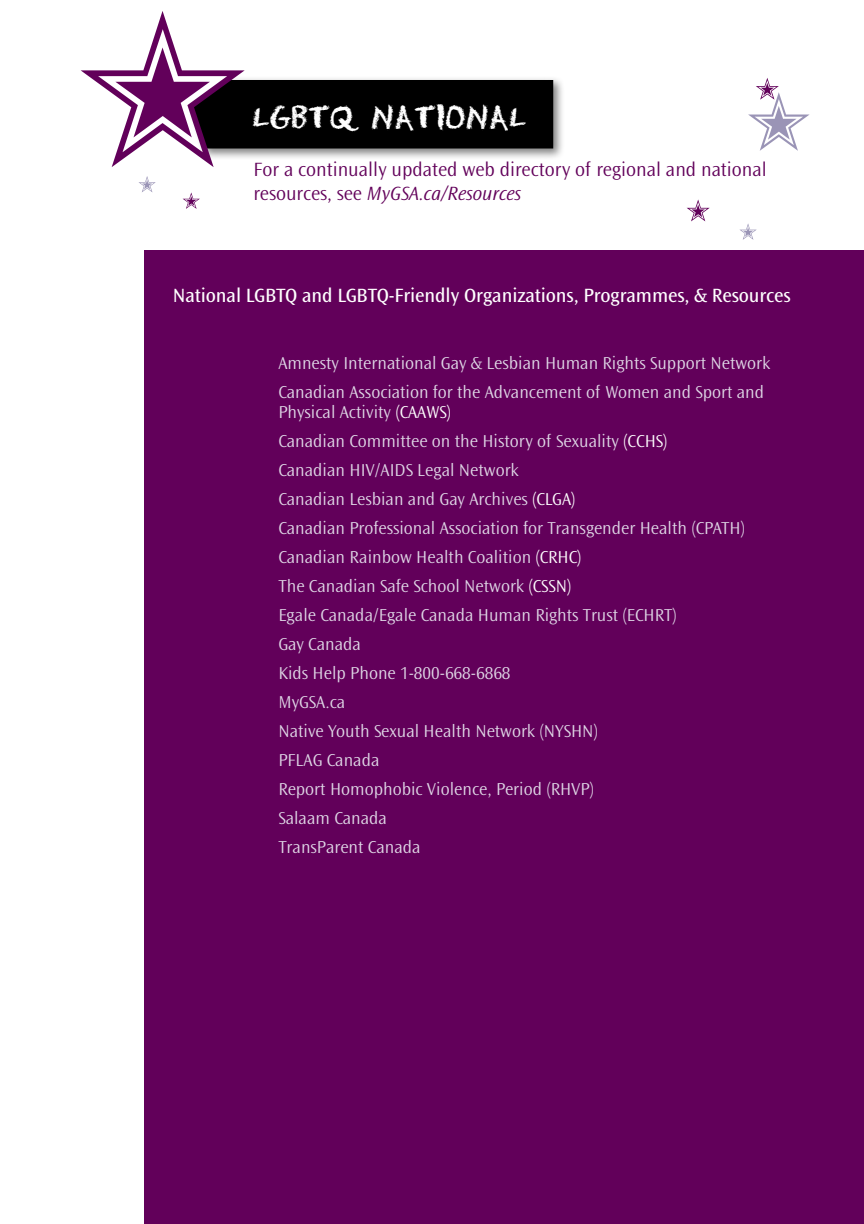
<style>
.page{position:relative;width:864px;height:1224px;background:#fff}
.page>*{position:absolute;margin:0;border:0;box-sizing:border-box;transform-origin:0 0}
.t1{font:30px "Eraser Dust";color:#fff}
.BODY_Lead_Paragraph{font:300 20px/24px "Ocean Sans Std";color:#62005a}
.t2{font:20px "Ocean Sans Std";letter-spacing:-.005em;color:#fff}
.t3{font:300 18px/20px "Ocean Sans Std";color:#dfd7e6}
.s1{font-style:italic}
.s2{color:#fff}
</style>
<div class="page">
<div style="left:144px;top:251px;width:720px;height:973px;background:#62005a"></div>
<svg style="left:748px;top:78px;width:62px;height:73px"></svg>
<svg style="left:183px;top:192px;width:17px;height:17px"></svg>
<svg style="left:138px;top:176px;width:18px;height:16px"></svg>
<svg style="left:687px;top:199px;width:23px;height:22px"></svg>
<svg style="left:739px;top:223px;width:18px;height:17px"></svg>
<div style="left:188px;top:75px;width:377px;height:85px;background:#000;opacity:.5"></div>
<svg style="left:81px;top:11px;width:472px;height:156px"></svg>
<p class="t1" style="left:253px;top:99px;width:275px">LGBTQ NATIONAL</p>
<p class="BODY_Lead_Paragraph" style="left:253px;top:158px;width:515px">For a continually updated web directory of regional and national resources, see <span class="s1">MyGSA.ca/Resources</span></p>
<p class="t2" style="left:173px;top:284px;width:619px">National LGBTQ and LGBTQ-Friendly Organizations, Programmes, &amp; Resources</p>
<p class="t3" style="left:278px;top:353px;width:493px">Amnesty International Gay &amp; Lesbian Human Rights Support Network</p>
<p class="t3" style="left:278px;top:382px;width:487px">Canadian Association for the Advancement of Women and Sport and<br>Physical Activity <span class="s2">(CAAWS)</span></p>
<p class="t3" style="left:278px;top:431px;width:391px">Canadian Committee on the History of Sexuality <span class="s2">(CCHS)</span></p>
<p class="t3" style="left:278px;top:460px;width:242px">Canadian HIV/AIDS Legal Network</p>
<p class="t3" style="left:278px;top:489px;width:299px">Canadian Lesbian and Gay Archives <span class="s2">(CLGA)</span></p>
<p class="t3" style="left:278px;top:518px;width:468px">Canadian Professional Association for Transgender Health (CPATH)</p>
<p class="t3" style="left:278px;top:547px;width:305px">Canadian Rainbow Health Coalition <span class="s2">(CRHC)</span></p>
<p class="t3" style="left:278px;top:576px;width:295px">The Canadian Safe School Network <span class="s2">(CSSN)</span></p>
<p class="t3" style="left:278px;top:605px;width:400px">Egale Canada/Egale Canada Human Rights Trust (ECHRT)</p>
<p class="t3" style="left:278px;top:634px;width:84px">Gay Canada</p>
<p class="t3" style="left:278px;top:663px;width:234px">Kids Help Phone 1-800-668-6868</p>
<p class="t3" style="left:278px;top:692px;width:68px">MyGSA.ca</p>
<p class="t3" style="left:278px;top:721px;width:321px">Native Youth Sexual Health Network (NYSHN)</p>
<p class="t3" style="left:278px;top:750px;width:103px">PFLAG Canada</p>
<p class="t3" style="left:278px;top:779px;width:317px">Report Homophobic Violence, Period (RHVP)</p>
<p class="t3" style="left:278px;top:808px;width:110px">Salaam Canada</p>
<p class="t3" style="left:278px;top:837px;width:144px">TransParent Canada</p>
</div>
